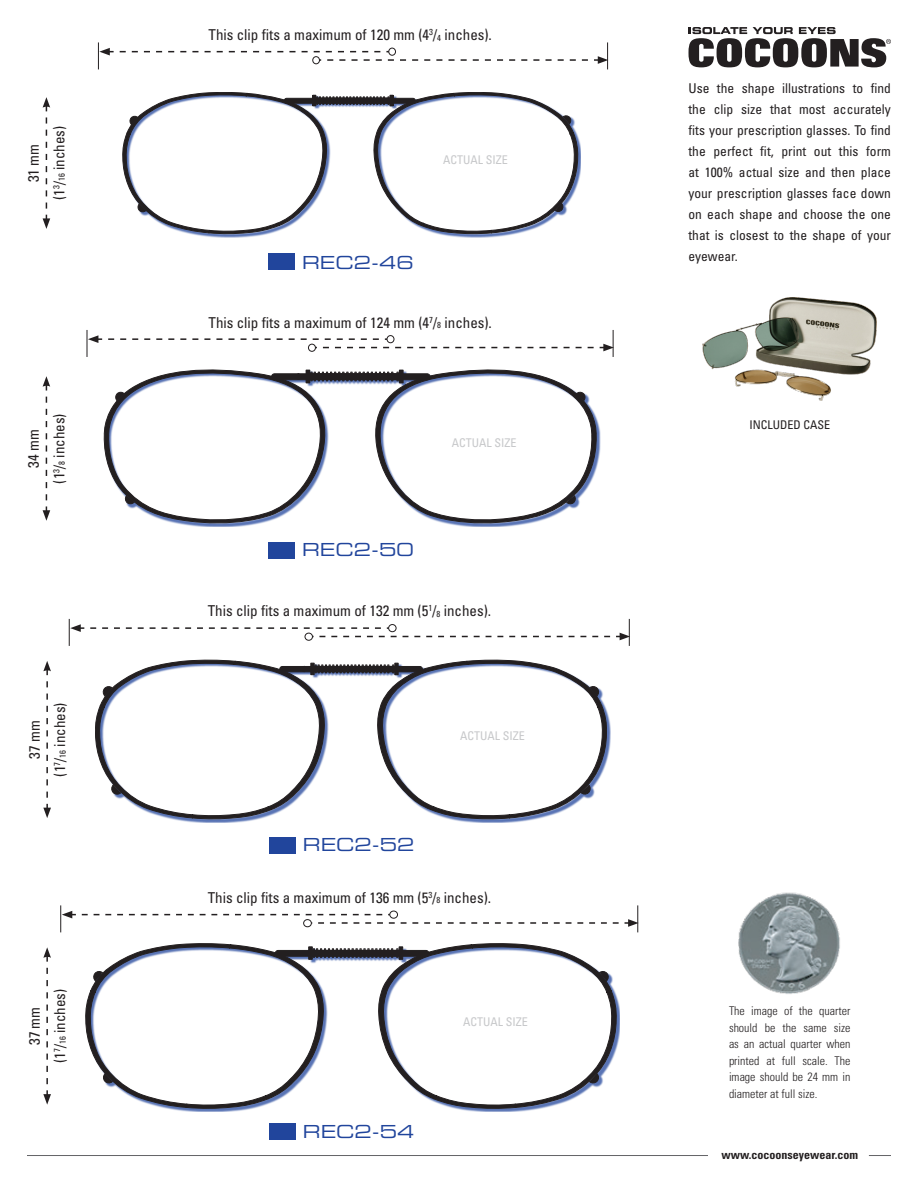
<style>
.page{position:relative;width:918px;height:1188px;background:#fff}
.page>*{position:absolute;margin:0;border:0;box-sizing:border-box;transform-origin:0 0}
.t1{font:18px "Eurostile Extended Two";color:#21459c}
.t2{font:condensed 15px "Univers";color:#231f20}
.t3{font:condensed 13.5px/21px "Univers";color:#231f20;text-align:justify}
.t4{font:300 condensed 12px/16.5px "Univers";color:#231f20;text-align:justify}
.t5{font:condensed 12px "Univers";color:#c7c8ca}
.t6{font:700 condensed 12px "Univers";color:#231f20}
.t7{font:condensed 12px "Univers";color:#231f20}
.s1{font-size:8.7px}
</style>
<div class="page">
<hr style="left:27px;top:1155px;width:681px;height:1px;background:#636366">
<svg style="left:869px;top:1155px;width:22px;height:1px"></svg>
<img style="left:739px;top:892px;width:101px;height:102px">
<svg style="left:689px;top:27px;width:202px;height:40px"></svg>
<img style="left:703px;top:297px;width:174px;height:103px">
<svg style="left:43px;top:97px;width:7px;height:132px"></svg>
<svg style="left:98px;top:42px;width:510px;height:27px"></svg>
<div style="left:269px;top:254px;width:26px;height:16px;background:#21459c"></div>
<div style="left:123px;top:93px;width:458px;height:144px;background:#21459c;opacity:.75"></div>
<svg style="left:122px;top:92px;width:456px;height:142px"></svg>
<div style="left:284px;top:98px;width:131px;height:5px;background:#231f20;border-radius:2px"></div>
<div style="left:284px;top:98px;width:132px;height:6px;border:1px solid #231f20;border-radius:2px"></div>
<svg style="left:43px;top:376px;width:7px;height:145px"></svg>
<svg style="left:87px;top:330px;width:527px;height:27px"></svg>
<div style="left:269px;top:542px;width:26px;height:17px;background:#21459c"></div>
<div style="left:105px;top:371px;width:495px;height:156px;background:#21459c;opacity:.75"></div>
<svg style="left:104px;top:370px;width:493px;height:153px"></svg>
<svg style="left:43px;top:661px;width:8px;height:157px"></svg>
<svg style="left:69px;top:619px;width:561px;height:27px"></svg>
<div style="left:269px;top:837px;width:27px;height:17px;background:#21459c"></div>
<div style="left:96px;top:661px;width:514px;height:161px;background:#21459c;opacity:.75"></div>
<svg style="left:95px;top:660px;width:512px;height:159px"></svg>
<svg style="left:43px;top:947px;width:8px;height:158px"></svg>
<svg style="left:60px;top:905px;width:579px;height:27px"></svg>
<div style="left:269px;top:1124px;width:27px;height:16px;background:#21459c"></div>
<div style="left:86px;top:944px;width:534px;height:168px;background:#21459c;opacity:.75"></div>
<svg style="left:85px;top:943px;width:532px;height:166px"></svg>
<div style="left:275px;top:950px;width:154px;height:6px;background:#231f20;border-radius:3px"></div>
<div style="left:275px;top:950px;width:154px;height:7px;border:1px solid #231f20;border-radius:3px"></div>
<p class="t2" style="left:24px;top:182px;width:40px;rotate:-90deg">31 mm</p>
<p class="t2" style="left:50px;top:200px;width:76px;rotate:-90deg">(1<sup>3</sup>/<span class="s1">16</span> inches)</p>
<p class="t2" style="left:24px;top:468px;width:40px;rotate:-90deg">34 mm</p>
<p class="t2" style="left:50px;top:484px;width:72px;rotate:-90deg">(1<sup>3</sup>/<span class="s1">8</span> inches)</p>
<p class="t2" style="left:25px;top:759px;width:40px;rotate:-90deg">37 mm</p>
<p class="t2" style="left:50px;top:777px;width:76px;rotate:-90deg">(1<sup>7</sup>/<span class="s1">16</span> inches)</p>
<p class="t2" style="left:25px;top:1045px;width:40px;rotate:-90deg">37 mm</p>
<p class="t2" style="left:50px;top:1063px;width:76px;rotate:-90deg">(1<sup>7</sup>/<span class="s1">16</span> inches)</p>
<p class="t2" style="left:209px;top:25px;width:285px">This clip fits a maximum of 120 mm (4<sup>3</sup>/<span class="s1">4</span> inches).</p>
<p class="t5" style="left:443px;top:152px;width:66px">ACTUAL SIZE</p>
<p class="t1" style="left:302px;top:250px;width:113px">REC2-46</p>
<p class="t2" style="left:209px;top:313px;width:285px">This clip fits a maximum of 124 mm (4<sup>7</sup>/<span class="s1">8</span> inches).</p>
<p class="t1" style="left:302px;top:537px;width:113px">REC2-50</p>
<p class="t5" style="left:452px;top:435px;width:66px">ACTUAL SIZE</p>
<p class="t2" style="left:208px;top:602px;width:285px">This clip fits a maximum of 132 mm (5<sup>1</sup>/<span class="s1">8</span> inches).</p>
<p class="t1" style="left:303px;top:832px;width:113px">REC2-52</p>
<p class="t5" style="left:460px;top:728px;width:66px">ACTUAL SIZE</p>
<p class="t2" style="left:208px;top:888px;width:285px">This clip fits a maximum of 136 mm (5<sup>3</sup>/<span class="s1">8</span> inches).</p>
<p class="t1" style="left:303px;top:1119px;width:113px">REC2-54</p>
<p class="t5" style="left:463px;top:1015px;width:66px">ACTUAL SIZE</p>
<p class="t3" style="left:688px;top:78px;width:204px">Use the shape illustrations to find the clip size that most accurately fits your prescription glasses. To find the perfect fit, print out this form at 100% actual size and then place your prescription glasses face down on each shape and choose the one that is closest to the shape of your eyewear.</p>
<p class="t7" style="left:749px;top:417px;width:82px">INCLUDED CASE</p>
<p class="t4" style="left:729px;top:1003px;width:123px">The image of the quarter should be the same size as an actual quarter when printed at full scale. The image should be 24 mm in diameter at full size.</p>
<p class="t6" style="left:721px;top:1147px;width:138px">www.cocoonseyewear.com</p>
</div>
